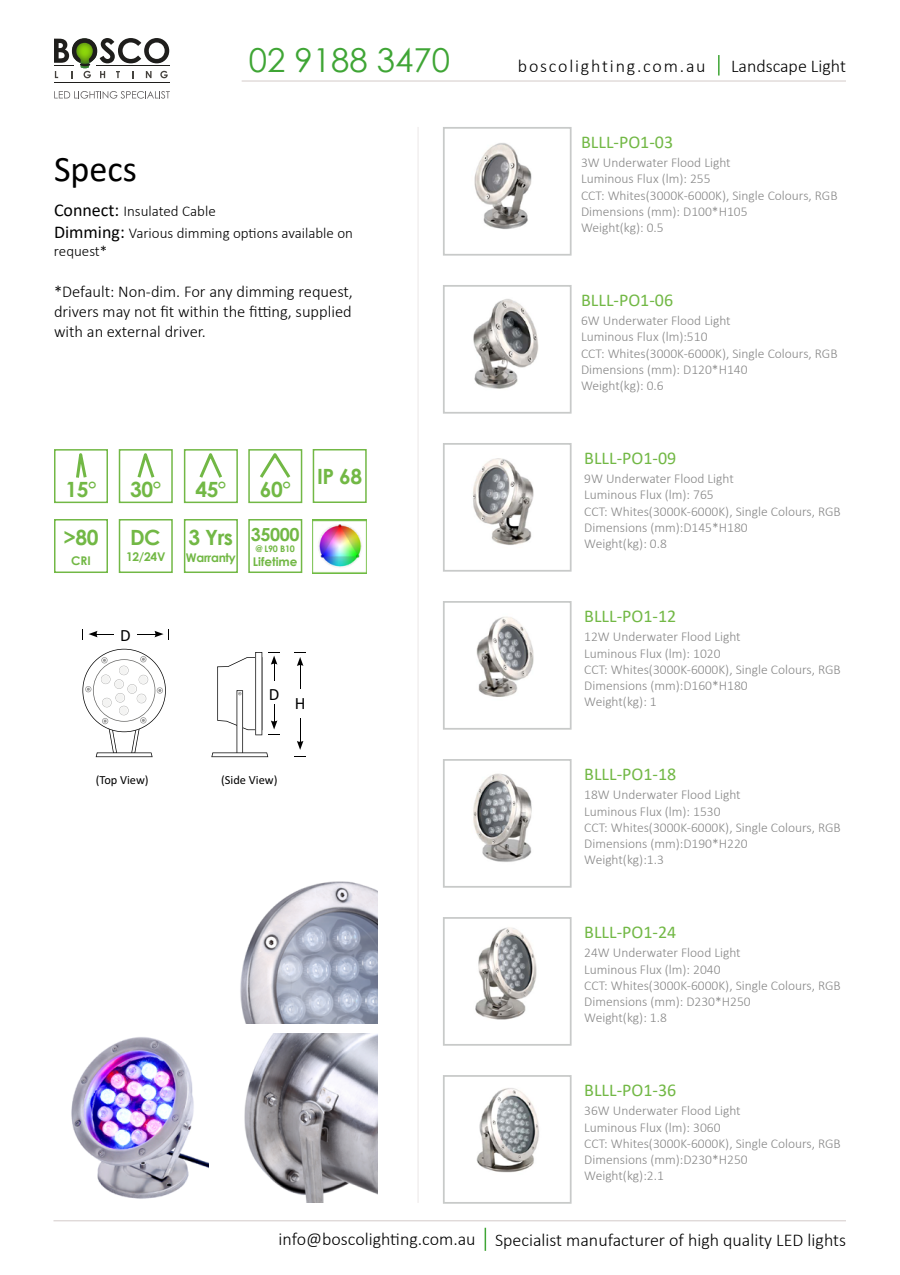
<style>
.page{position:relative;width:900px;height:1275px;background:#fff}
.page>*{position:absolute;margin:0;border:0;box-sizing:border-box;transform-origin:0 0}
.t1{font:36.15px "Calibri";color:#000}
.t2{font:33px "Century Gothic";color:#3fa535}
.t3{font:700 21px "Century Gothic";letter-spacing:-.025em;color:#72b845}
.t4{font:300 18px "Calibri";color:#000}
.t5{font:18px "Calibri";color:#72b845}
.t6{font:300 18px "Calibri";letter-spacing:.1em;color:#000}
.t7{font:700 18px "Century Gothic";letter-spacing:-.025em;color:#72b845}
.t8{font:17.25px "Calibri";color:#000}
.t9{font:300 16.5px/19.8px "Calibri";color:#000;text-align:justify}
.t10{font:300 15px/21.6px "Calibri";color:#000}
.t11{font:300 13.5px/16.2px "Calibri";color:#878787}
.t12{font:12.45px "Calibri";color:#000}
.t13{font:700 12px "Century Gothic";letter-spacing:-.025em;color:#72b845}
.t14{font:700 12px "Century Gothic";color:#72b845}
.t15{font:700 9px "Century Gothic";letter-spacing:-.025em;color:#72b845}
.s1{font-weight:400;font-size:18px}
</style>
<div class="page">
<svg style="left:485px;top:1228px;width:1px;height:23px"></svg>
<hr style="left:54px;top:1221px;width:792px;height:1px;background:#d3cac9">
<hr style="left:54px;top:82px;width:115px;height:1px;background:#1f1e1c">
<svg style="left:54px;top:38px;width:115px;height:40px"></svg>
<svg style="left:54px;top:91px;width:116px;height:8px"></svg>
<hr style="left:718px;top:55px;width:2px;height:21px;background:#3fa535">
<hr style="left:242px;top:81px;width:604px;height:1px;background:#d3cac9">
<div style="left:184px;top:519px;width:54px;height:54px;border:2px solid #72b845"></div>
<div style="left:54px;top:519px;width:54px;height:54px;border:2px solid #72b845"></div>
<div style="left:313px;top:449px;width:54px;height:54px;border:2px solid #72b845"></div>
<div style="left:54px;top:449px;width:54px;height:54px;border:2px solid #72b845"></div>
<svg style="left:74px;top:449px;width:14px;height:29px"></svg>
<div style="left:248px;top:519px;width:54px;height:54px;border:2px solid #72b845"></div>
<div style="left:248px;top:449px;width:54px;height:54px;border:2px solid #72b845"></div>
<svg style="left:258px;top:449px;width:34px;height:29px"></svg>
<div style="left:119px;top:449px;width:54px;height:54px;border:2px solid #72b845"></div>
<svg style="left:136px;top:449px;width:20px;height:29px"></svg>
<img style="left:312px;top:519px;width:54px;height:54px">
<div style="left:119px;top:519px;width:54px;height:54px;border:2px solid #72b845"></div>
<div style="left:184px;top:449px;width:54px;height:54px;border:2px solid #72b845"></div>
<svg style="left:198px;top:449px;width:26px;height:29px"></svg>
<img style="left:474px;top:143px;width:58px;height:86px">
<div style="left:443px;top:127px;width:129px;height:129px;border:2px solid #c8cac9"></div>
<img style="left:473px;top:299px;width:66px;height:90px">
<div style="left:443px;top:285px;width:129px;height:129px;border:2px solid #c8cac9"></div>
<img style="left:473px;top:458px;width:61px;height:87px">
<div style="left:443px;top:443px;width:129px;height:129px;border:2px solid #c8cac9"></div>
<img style="left:476px;top:616px;width:58px;height:81px">
<div style="left:443px;top:601px;width:129px;height:129px;border:2px solid #c8cac9"></div>
<img style="left:473px;top:773px;width:59px;height:89px">
<div style="left:443px;top:759px;width:129px;height:129px;border:2px solid #c8cac9"></div>
<img style="left:475px;top:927px;width:62px;height:93px">
<div style="left:443px;top:917px;width:129px;height:129px;border:2px solid #c8cac9"></div>
<img style="left:476px;top:1088px;width:63px;height:85px">
<div style="left:443px;top:1075px;width:129px;height:129px;border:2px solid #c8cac9"></div>
<hr style="left:417px;top:127px;width:2px;height:1076px;background:#f2efef">
<svg style="left:89px;top:631px;width:25px;height:6px"></svg>
<svg style="left:137px;top:629px;width:32px;height:10px"></svg>
<svg style="left:294px;top:756px;width:12px;height:1px"></svg>
<svg style="left:294px;top:652px;width:12px;height:36px"></svg>
<svg style="left:297px;top:719px;width:6px;height:31px"></svg>
<svg style="left:82px;top:649px;width:84px;height:108px"></svg>
<svg style="left:211px;top:652px;width:69px;height:105px"></svg>
<img style="left:71px;top:1034px;width:307px;height:169px">
<img style="left:240px;top:881px;width:138px;height:143px">
<h2 class="t2" style="left:249px;top:37px;width:203px">02 9188 3470</h2>
<h3 class="t6" style="left:518px;top:55px;width:189px">boscolighting.com.au</h3>
<h3 class="t4" style="left:731px;top:55px;width:116px">Landscape Light</h3>
<h1 class="t1" style="left:54px;top:144px;width:84px">Specs</h1>
<p class="t10" style="left:54px;top:200px;width:301px"><span class="s1">Connect:</span> Insulated Cable<br><span class="s1">Dimming:</span> Various dimming options available on</p>
<p class="t10" style="left:54px;top:240px;width:55px">request*</p>
<p class="t9" style="left:54px;top:282px;width:300px">*Default: Non-dim. For any dimming request, drivers may not fit within the fitting, supplied with an external driver.</p>
<h3 class="t3" style="left:66px;top:473px;width:32px">15°</h3>
<h3 class="t3" style="left:63px;top:522px;width:37px">&gt;80</h3>
<p class="t13" style="left:71px;top:551px;width:21px">CRI</p>
<h3 class="t3" style="left:130px;top:473px;width:32px">30°</h3>
<h3 class="t3" style="left:260px;top:473px;width:32px">60°</h3>
<h3 class="t3" style="left:130px;top:521px;width:32px">DC</h3>
<p class="t13" style="left:126px;top:548px;width:41px">12/24V</p>
<h3 class="t3" style="left:195px;top:473px;width:32px">45°</h3>
<h3 class="t7" style="left:251px;top:520px;width:50px">35000</h3>
<p class="t15" style="left:256px;top:542px;width:41px">@ L90 B10</p>
<p class="t14" style="left:253px;top:552px;width:46px">Lifetime</p>
<h3 class="t3" style="left:189px;top:522px;width:46px">3 Yrs</h3>
<p class="t13" style="left:186px;top:548px;width:51px">Warranty</p>
<h3 class="t3" style="left:317px;top:460px;width:46px">IP 68</h3>
<p class="t8" style="left:120px;top:629px;width:12px">D</p>
<p class="t8" style="left:269px;top:688px;width:12px">D</p>
<p class="t8" style="left:295px;top:697px;width:12px">H</p>
<p class="t12" style="left:96px;top:775px;width:55px">(Top View)</p>
<p class="t12" style="left:221px;top:775px;width:58px">(Side View)</p>
<h3 class="t5" style="left:581px;top:129px;width:94px">BLLL-PO1-03</h3>
<p class="t11" style="left:581px;top:155px;width:258px">3W Underwater Flood Light<br>Luminous Flux (lm): 255<br>CCT: Whites(3000K-6000K), Single Colours, RGB<br>Dimensions (mm): D100*H105<br>Weight(kg): 0.5</p>
<h3 class="t5" style="left:581px;top:287px;width:94px">BLLL-PO1-06</h3>
<p class="t11" style="left:581px;top:313px;width:258px">6W Underwater Flood Light<br>Luminous Flux (lm):510<br>CCT: Whites(3000K-6000K), Single Colours, RGB<br>Dimensions (mm): D120*H140<br>Weight(kg): 0.6</p>
<h3 class="t5" style="left:584px;top:445px;width:94px">BLLL-PO1-09</h3>
<p class="t11" style="left:584px;top:471px;width:258px">9W Underwater Flood Light<br>Luminous Flux (lm): 765<br>CCT: Whites(3000K-6000K), Single Colours, RGB<br>Dimensions (mm):D145*H180<br>Weight(kg): 0.8</p>
<h3 class="t5" style="left:584px;top:603px;width:94px">BLLL-PO1-12</h3>
<p class="t11" style="left:584px;top:629px;width:258px">12W Underwater Flood Light<br>Luminous Flux (lm): 1020<br>CCT: Whites(3000K-6000K), Single Colours, RGB<br>Dimensions (mm):D160*H180<br>Weight(kg): 1</p>
<h3 class="t5" style="left:584px;top:761px;width:94px">BLLL-PO1-18</h3>
<p class="t11" style="left:584px;top:787px;width:258px">18W Underwater Flood Light<br>Luminous Flux (lm): 1530<br>CCT: Whites(3000K-6000K), Single Colours, RGB<br>Dimensions (mm):D190*H220<br>Weight(kg):1.3</p>
<h3 class="t5" style="left:584px;top:919px;width:94px">BLLL-PO1-24</h3>
<p class="t11" style="left:584px;top:945px;width:258px">24W Underwater Flood Light<br>Luminous Flux (lm): 2040<br>CCT: Whites(3000K-6000K), Single Colours, RGB<br>Dimensions (mm): D230*H250<br>Weight(kg): 1.8</p>
<h3 class="t4" style="left:279px;top:1228px;width:199px">info@boscolighting.com.au</h3>
<h3 class="t5" style="left:584px;top:1077px;width:94px">BLLL-PO1-36</h3>
<p class="t11" style="left:584px;top:1103px;width:258px">36W Underwater Flood Light<br>Luminous Flux (lm): 3060<br>CCT: Whites(3000K-6000K), Single Colours, RGB<br>Dimensions (mm):D230*H250<br>Weight(kg):2.1</p>
<h3 class="t4" style="left:495px;top:1229px;width:352px">Specialist manufacturer of high quality LED lights</h3>
</div>
